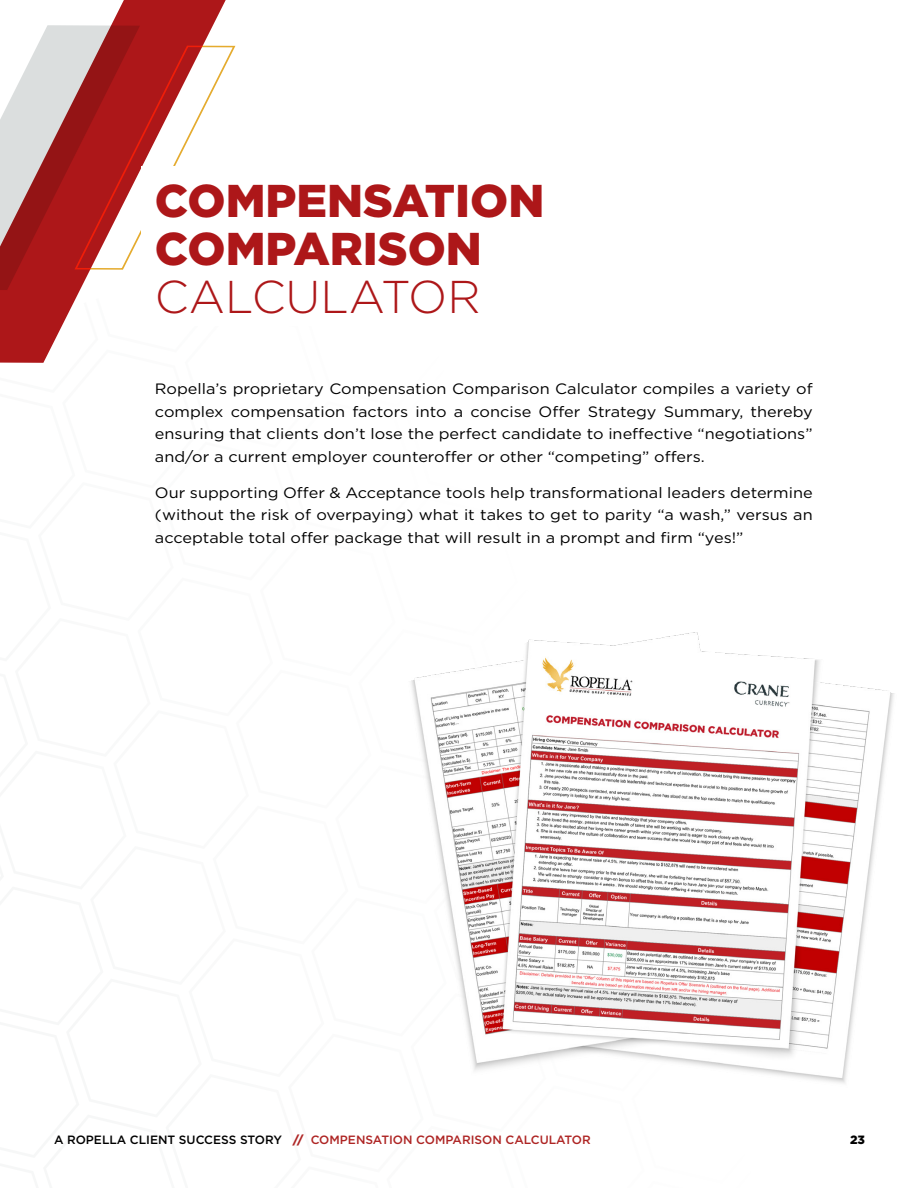
<style>
.page{position:relative;width:918px;height:1188px;background:#fff}
.page>*{position:absolute;margin:0;border:0;box-sizing:border-box;transform-origin:0 0}
.t1{font:900 45.9px/48px "Gotham";color:#ad1719}
.t2{font:300 45.9px "Gotham";color:#ad1719}
.t3{font:15px/22.5px "Gotham";color:#000;text-align:justify;scale:1.09 1}
.t4{font:500 12px "Gotham";color:#ae2524}
.t5{font:900 12px "Gotham";color:#000}
.s1{color:#000}
.s2{font-weight:900}
</style>
<div class="page">
<svg style="left:111px;top:0;width:115px;height:25px;background:#b63133"></svg>
<svg style="left:0;top:25px;width:236px;height:338px"></svg>
<div style="left:141px;top:166px;width:417px;height:160px;background:#fff"></div>
<img style="left:411px;top:632px;width:483px;height:451px">
<h1 class="t1" style="left:155px;top:176px;width:391px">COMPENSATION<br>COMPARISON</h1>
<h1 class="t2" style="left:155px;top:267px;width:327px">CALCULATOR</h1>
<p class="t3" style="left:155px;top:377px;width:605px">Ropella’s proprietary Compensation Comparison Calculator compiles a variety of complex compensation factors into a concise Offer Strategy Summary, thereby ensuring that clients don’t lose the perfect candidate to ineffective “negotiations” and/or a current employer counteroffer or other “competing” offers.</p>
<p class="t3" style="left:155px;top:481px;width:605px">Our supporting Offer &amp; Acceptance tools help transformational leaders determine (without the risk of overpaying) what it takes to get to parity “a wash,” versus an acceptable total offer package that will result in a prompt and firm “yes!”</p>
<p class="t4" style="left:54px;top:1132px;width:538px"><span class="s1">A ROPELLA CLIENT SUCCESS STORY</span> <span class="s2">//</span> COMPENSATION COMPARISON CALCULATOR</p>
<p class="t5" style="left:850px;top:1131px;width:16px">23</p>
</div>
